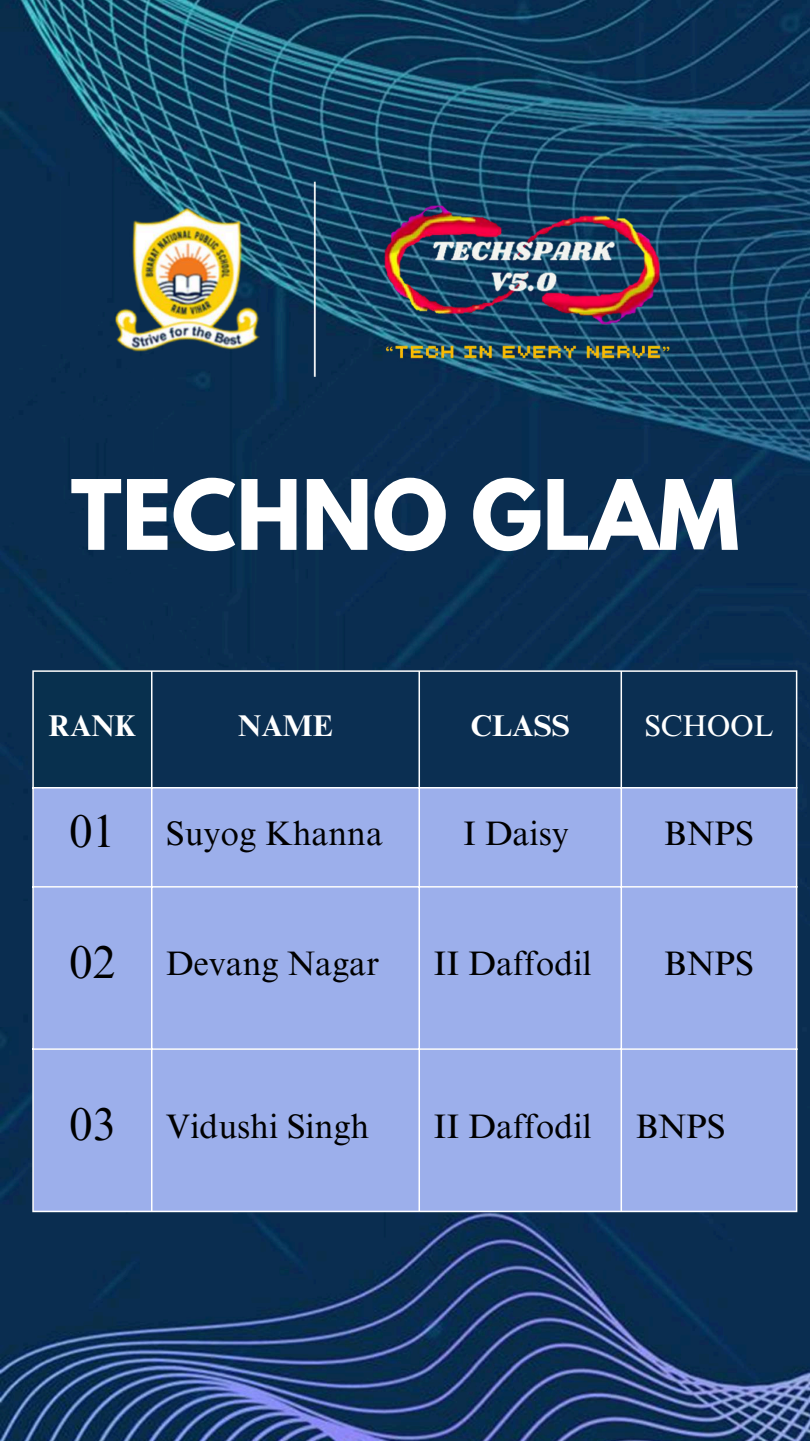
<style>
.page{position:relative;width:810px;height:1441px;background:#fff}
.page>*{position:absolute;margin:0;border:0;box-sizing:border-box;transform-origin:0 0}
.t1{font:700 85.8px "League Spartan";color:#fff}
.t2{font:34px "Times NRMT Pro";color:#000}
.t3{font:700 30px "Times NRMT Pro";color:#fff}
.t4{font:30px "Times NRMT Pro";color:#fff}
.s1{font-size:46px}
</style>
<div class="page">
<img style="left:0;top:0;width:810px;height:1440px">
<img style="left:81px;top:169px;width:667px;height:215px">
<div style="left:33px;top:670px;width:119px;height:117px;background:#08304e"></div>
<div style="left:152px;top:671px;width:644px;height:115px;background:#0b2f52"></div>
<div style="left:34px;top:788px;width:762px;height:422px;background:#9cafeb"></div>
<hr style="left:32px;top:671px;width:2px;height:539px;background:#fff">
<hr style="left:151px;top:671px;width:1px;height:539px;background:#fff">
<hr style="left:419px;top:671px;width:1px;height:539px;background:#fff">
<hr style="left:621px;top:671px;width:1px;height:539px;background:#fff">
<hr style="left:796px;top:671px;width:1px;height:539px;background:#fff">
<hr style="left:32px;top:670px;width:765px;height:1px;background:#fff">
<hr style="left:32px;top:786px;width:765px;height:2px;background:#fff">
<hr style="left:32px;top:885px;width:765px;height:2px;background:#fff">
<hr style="left:32px;top:1048px;width:765px;height:1px;background:#fff">
<hr style="left:32px;top:1210px;width:765px;height:1px;background:#fff">
<h1 class="t1" style="left:71px;top:472px;width:670px">TECHNO GLAM</h1>
<p class="t3" style="left:48px;top:714px;width:89px">RANK</p>
<p class="t3" style="left:238px;top:714px;width:96px">NAME</p>
<p class="t3" style="left:471px;top:714px;width:101px">CLASS</p>
<p class="t4" style="left:644px;top:714px;width:131px">SCHOOL</p>
<p class="t2" style="left:69px;top:820px;width:315px"><span class="s1">01</span> Suyog Khanna</p>
<p class="t2" style="left:463px;top:820px;width:107px">I Daisy</p>
<p class="t2" style="left:664px;top:820px;width:91px">BNPS</p>
<p class="t2" style="left:69px;top:950px;width:311px"><span class="s1">02</span> Devang Nagar</p>
<p class="t2" style="left:434px;top:950px;width:160px">II Daffodil</p>
<p class="t2" style="left:664px;top:950px;width:91px">BNPS</p>
<p class="t2" style="left:69px;top:1113px;width:301px"><span class="s1">03</span> Vidushi Singh</p>
<p class="t2" style="left:434px;top:1113px;width:160px">II Daffodil</p>
<p class="t2" style="left:636px;top:1113px;width:91px">BNPS</p>
</div>
